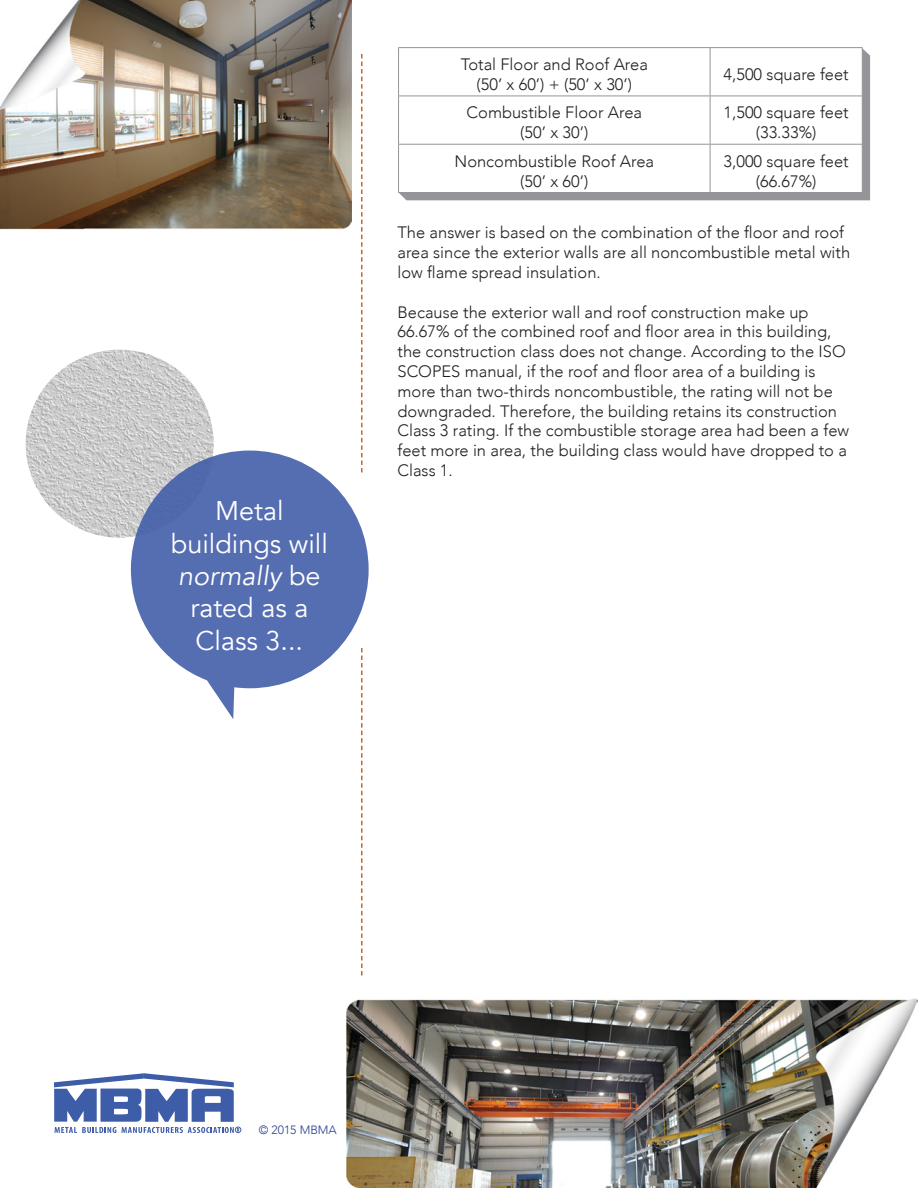
<style>
.page{position:relative;width:918px;height:1188px;background:#fff}
.page>*{position:absolute;margin:0;border:0;box-sizing:border-box;transform-origin:0 0}
.Body_Text{font:27px/32.4px "Avenir";color:#fff;text-align:center}
.Body_Text-2{font:300 16.5px/19.8px "Avenir";color:#231f20}
.Body_Text-3{font:300 12px "Avenir";color:#253f8e}
.s1{font-style:italic}
</style>
<div class="page">
<img style="left:26px;top:350px;width:188px;height:188px;border-radius:94px">
<svg style="left:361px;top:54px;width:2px;height:396px"></svg>
<svg style="left:131px;top:451px;width:238px;height:268px;fill:#556eb1"></svg>
<svg style="left:361px;top:648px;width:2px;height:327px"></svg>
<div style="left:399px;top:49px;width:471px;height:151px;background:#939598"></div>
<svg style="left:399px;top:48px;width:463px;height:144px"></svg>
<hr style="left:398px;top:47px;width:312px;height:1px;background:#939598">
<hr style="left:398px;top:48px;width:1px;height:48px;background:#939598">
<hr style="left:710px;top:47px;width:153px;height:1px;background:#939598">
<hr style="left:710px;top:48px;width:1px;height:48px;background:#939598">
<hr style="left:862px;top:48px;width:1px;height:48px;background:#939598">
<hr style="left:398px;top:96px;width:312px;height:1px;background:#939598">
<hr style="left:398px;top:96px;width:1px;height:48px;background:#939598">
<hr style="left:710px;top:96px;width:153px;height:1px;background:#939598">
<hr style="left:710px;top:96px;width:1px;height:48px;background:#939598">
<hr style="left:862px;top:96px;width:1px;height:48px;background:#939598">
<hr style="left:398px;top:144px;width:312px;height:1px;background:#939598">
<hr style="left:398px;top:145px;width:1px;height:47px;background:#939598">
<hr style="left:710px;top:144px;width:153px;height:1px;background:#939598">
<hr style="left:710px;top:145px;width:1px;height:47px;background:#939598">
<hr style="left:862px;top:145px;width:1px;height:47px;background:#939598">
<hr style="left:398px;top:192px;width:312px;height:1px;background:#939598">
<hr style="left:710px;top:192px;width:153px;height:1px;background:#939598">
<img style="left:0;top:0;width:351px;height:230px">
<img style="left:346px;top:998px;width:571px;height:190px">
<svg style="left:54px;top:1073px;width:187px;height:60px"></svg>
<p class="Body_Text" style="left:171px;top:495px;width:158px">Metal buildings will <span class="s1">normally</span> be rated as a<br>Class 3...</p>
<p class="Body_Text-2" style="left:461px;top:55px;width:189px">Total Floor and Roof Area</p>
<p class="Body_Text-2" style="left:477px;top:74px;width:157px">(50’ x 60’) + (50’ x 30’)</p>
<p class="Body_Text-2" style="left:467px;top:103px;width:177px">Combustible Floor Area</p>
<p class="Body_Text-2" style="left:520px;top:123px;width:69px">(50’ x 30’)</p>
<p class="Body_Text-2" style="left:454px;top:151px;width:201px">Noncombustible Roof Area</p>
<p class="Body_Text-2" style="left:520px;top:171px;width:69px">(50’ x 60’)</p>
<p class="Body_Text-2" style="left:724px;top:64px;width:127px">4,500 square feet</p>
<p class="Body_Text-2" style="left:724px;top:103px;width:127px">1,500 square feet</p>
<p class="Body_Text-2" style="left:756px;top:123px;width:62px">(33.33%)</p>
<p class="Body_Text-2" style="left:724px;top:151px;width:127px">3,000 square feet</p>
<p class="Body_Text-2" style="left:756px;top:171px;width:62px">(66.67%)</p>
<p class="Body_Text-2" style="left:398px;top:223px;width:454px">The answer is based on the combination of the floor and roof area since the exterior walls are all noncombustible metal with low flame spread insulation.</p>
<p class="Body_Text-2" style="left:398px;top:302px;width:453px">Because the exterior wall and roof construction make up 66.67% of the combined roof and floor area in this building, the construction class does not change. According to the ISO SCOPES manual, if the roof and floor area of a building is more than two-thirds noncombustible, the rating will not be downgraded. Therefore, the building retains its construction Class 3 rating. If the combustible storage area had been a few feet more in area, the building class would have dropped to a Class 1.</p>
<p class="Body_Text-3" style="left:259px;top:1123px;width:79px">© 2015 MBMA</p>
</div>
